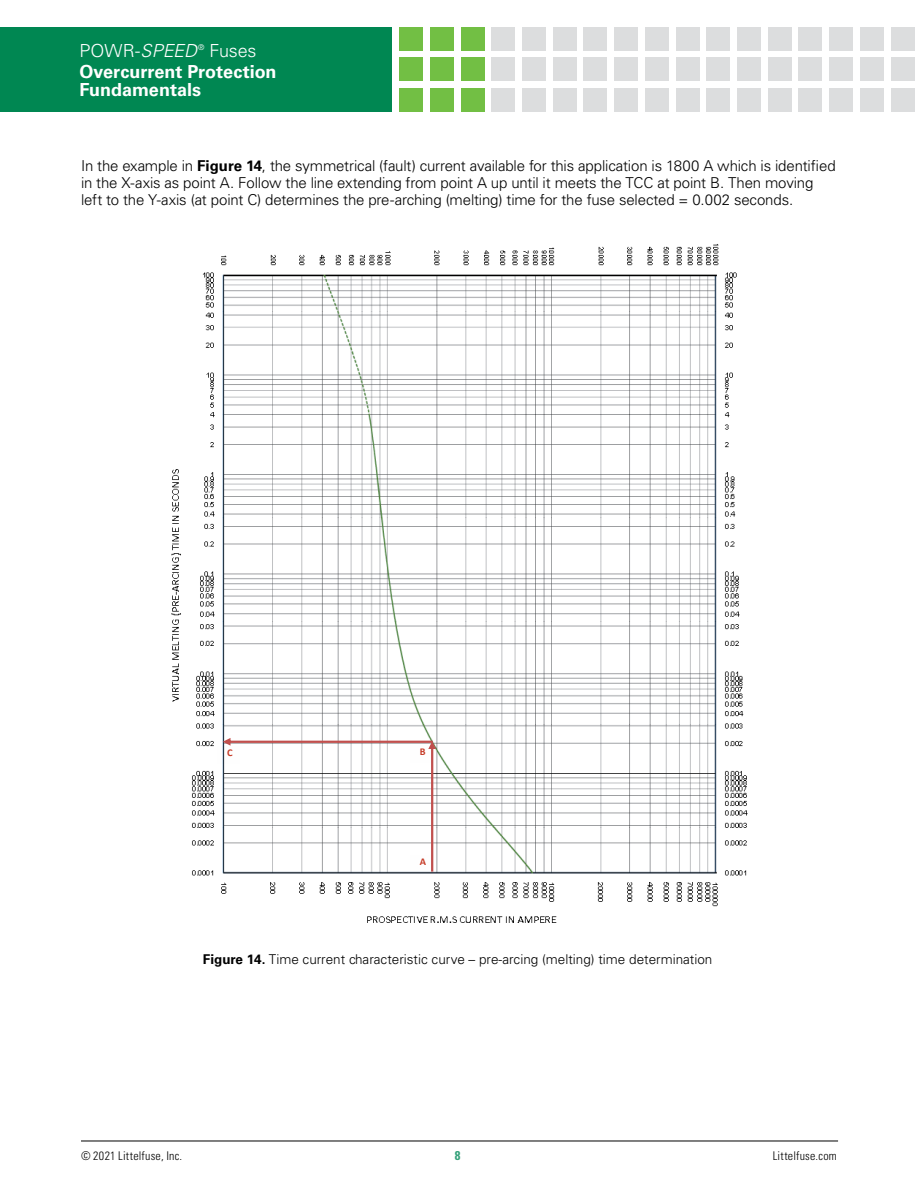
<style>
.page{position:relative;width:918px;height:1188px;background:#fff}
.page>*{position:absolute;margin:0;border:0;box-sizing:border-box;transform-origin:0 0}
.t1{font:700 18px/18px "Univers LT Std";color:#fff}
.t2{font:300 18px "Univers LT Std";letter-spacing:-.01em;color:#fff}
.Bullets_1{font:300 15px/17.2px "Univers LT Std";letter-spacing:-.01em;color:#000}
.New_body{font:300 13.5px "Univers LT Std";color:#000}
.t3{font:700 condensed 12.75px "Univers LT Std";color:#35a17a}
.t4{font:300 condensed 12px "Univers LT Std";letter-spacing:.02em;color:#000}
.t5{font:700 10.35px "Calibri";color:#c63b27}
.t6{font:300 7.8px "Univers LT Std";color:#fff}
.s1{font-style:italic}
.s2{font-weight:700}
</style>
<div class="page">
<hr style="left:81px;top:1141px;width:757px;height:1px;background:#000">
<div style="left:0;top:27px;width:392px;height:85px;background:#008752"></div>
<div style="left:399px;top:27px;width:24px;height:23px;background:#72bf44"></div>
<div style="left:399px;top:58px;width:24px;height:23px;background:#72bf44"></div>
<div style="left:399px;top:88px;width:24px;height:24px;background:#72bf44"></div>
<div style="left:430px;top:27px;width:24px;height:23px;background:#72bf44"></div>
<div style="left:430px;top:58px;width:24px;height:23px;background:#72bf44"></div>
<div style="left:430px;top:88px;width:24px;height:24px;background:#72bf44"></div>
<div style="left:461px;top:27px;width:23px;height:23px;background:#72bf44"></div>
<div style="left:461px;top:58px;width:23px;height:23px;background:#72bf44"></div>
<div style="left:461px;top:88px;width:23px;height:24px;background:#72bf44"></div>
<div style="left:491px;top:27px;width:24px;height:23px;background:#dcddde"></div>
<div style="left:491px;top:58px;width:24px;height:23px;background:#dcddde"></div>
<div style="left:491px;top:88px;width:24px;height:24px;background:#dcddde"></div>
<div style="left:522px;top:27px;width:24px;height:23px;background:#dcddde"></div>
<div style="left:522px;top:58px;width:24px;height:23px;background:#dcddde"></div>
<div style="left:522px;top:88px;width:24px;height:24px;background:#dcddde"></div>
<div style="left:553px;top:27px;width:23px;height:23px;background:#dcddde"></div>
<div style="left:553px;top:58px;width:23px;height:23px;background:#dcddde"></div>
<div style="left:553px;top:88px;width:23px;height:24px;background:#dcddde"></div>
<div style="left:584px;top:27px;width:23px;height:23px;background:#dcddde"></div>
<div style="left:584px;top:58px;width:23px;height:23px;background:#dcddde"></div>
<div style="left:584px;top:88px;width:23px;height:24px;background:#dcddde"></div>
<div style="left:614px;top:27px;width:24px;height:23px;background:#dcddde"></div>
<div style="left:614px;top:58px;width:24px;height:23px;background:#dcddde"></div>
<div style="left:614px;top:88px;width:24px;height:24px;background:#dcddde"></div>
<div style="left:645px;top:27px;width:24px;height:23px;background:#dcddde"></div>
<div style="left:645px;top:58px;width:24px;height:23px;background:#dcddde"></div>
<div style="left:645px;top:88px;width:24px;height:24px;background:#dcddde"></div>
<div style="left:676px;top:27px;width:23px;height:23px;background:#dcddde"></div>
<div style="left:676px;top:58px;width:23px;height:23px;background:#dcddde"></div>
<div style="left:676px;top:88px;width:23px;height:24px;background:#dcddde"></div>
<div style="left:707px;top:27px;width:23px;height:23px;background:#dcddde"></div>
<div style="left:707px;top:58px;width:23px;height:23px;background:#dcddde"></div>
<div style="left:707px;top:88px;width:23px;height:24px;background:#dcddde"></div>
<div style="left:737px;top:27px;width:24px;height:23px;background:#dcddde"></div>
<div style="left:737px;top:58px;width:24px;height:23px;background:#dcddde"></div>
<div style="left:737px;top:88px;width:24px;height:24px;background:#dcddde"></div>
<div style="left:768px;top:27px;width:23px;height:23px;background:#dcddde"></div>
<div style="left:768px;top:58px;width:23px;height:23px;background:#dcddde"></div>
<div style="left:768px;top:88px;width:23px;height:24px;background:#dcddde"></div>
<div style="left:799px;top:27px;width:23px;height:23px;background:#dcddde"></div>
<div style="left:799px;top:58px;width:23px;height:23px;background:#dcddde"></div>
<div style="left:799px;top:88px;width:23px;height:24px;background:#dcddde"></div>
<div style="left:860px;top:27px;width:24px;height:23px;background:#dcddde"></div>
<div style="left:860px;top:58px;width:24px;height:23px;background:#dcddde"></div>
<div style="left:860px;top:88px;width:24px;height:24px;background:#dcddde"></div>
<div style="left:829px;top:27px;width:24px;height:23px;background:#dcddde"></div>
<div style="left:829px;top:58px;width:24px;height:23px;background:#dcddde"></div>
<div style="left:829px;top:88px;width:24px;height:24px;background:#dcddde"></div>
<div style="left:891px;top:27px;width:23px;height:23px;background:#dcddde"></div>
<div style="left:891px;top:58px;width:23px;height:23px;background:#dcddde"></div>
<div style="left:891px;top:88px;width:23px;height:24px;background:#dcddde"></div>
<img style="left:171px;top:244px;width:577px;height:679px">
<svg style="left:223px;top:738px;width:213px;height:134px"></svg>
<img style="left:410px;top:745px;width:22px;height:17px">
<img style="left:410px;top:856px;width:22px;height:16px">
<img style="left:218px;top:746px;width:22px;height:17px">
<p class="t2" style="left:79px;top:39px;width:119px">POWR-<span class="s1">SPEED</span></p>
<p class="t6" style="left:198px;top:42px;width:8px">®</p>
<p class="t2" style="left:209px;top:39px;width:49px">Fuses</p>
<p class="t1" style="left:79px;top:63px;width:199px">Overcurrent Protection<br>Fundamentals</p>
<p class="Bullets_1" style="left:81px;top:157px;width:756px">In the example in <span class="s2">Figure 14</span>, the symmetrical (fault) current available for this application is 1800 A which is identified in the X-axis as point A. Follow the line extending from point A up until it meets the TCC at point B. Then moving left to the Y-axis (at point C) determines the pre-arching (melting) time for the fuse selected = 0.002 seconds.</p>
<p class="t5" style="left:227px;top:746px;width:7px">C</p>
<p class="t5" style="left:420px;top:745px;width:7px">B</p>
<p class="t5" style="left:420px;top:855px;width:8px">A</p>
<p class="New_body" style="left:203px;top:951px;width:511px"><span class="s2">Figure 14.</span> Time current characteristic curve – pre-arcing (melting) time determination</p>
<p class="t4" style="left:81px;top:1149px;width:103px">© 2021 Littelfuse, Inc.</p>
<p class="t3" style="left:455px;top:1147px;width:7px">8</p>
<p class="t4" style="left:773px;top:1149px;width:66px">Littelfuse.com</p>
</div>
